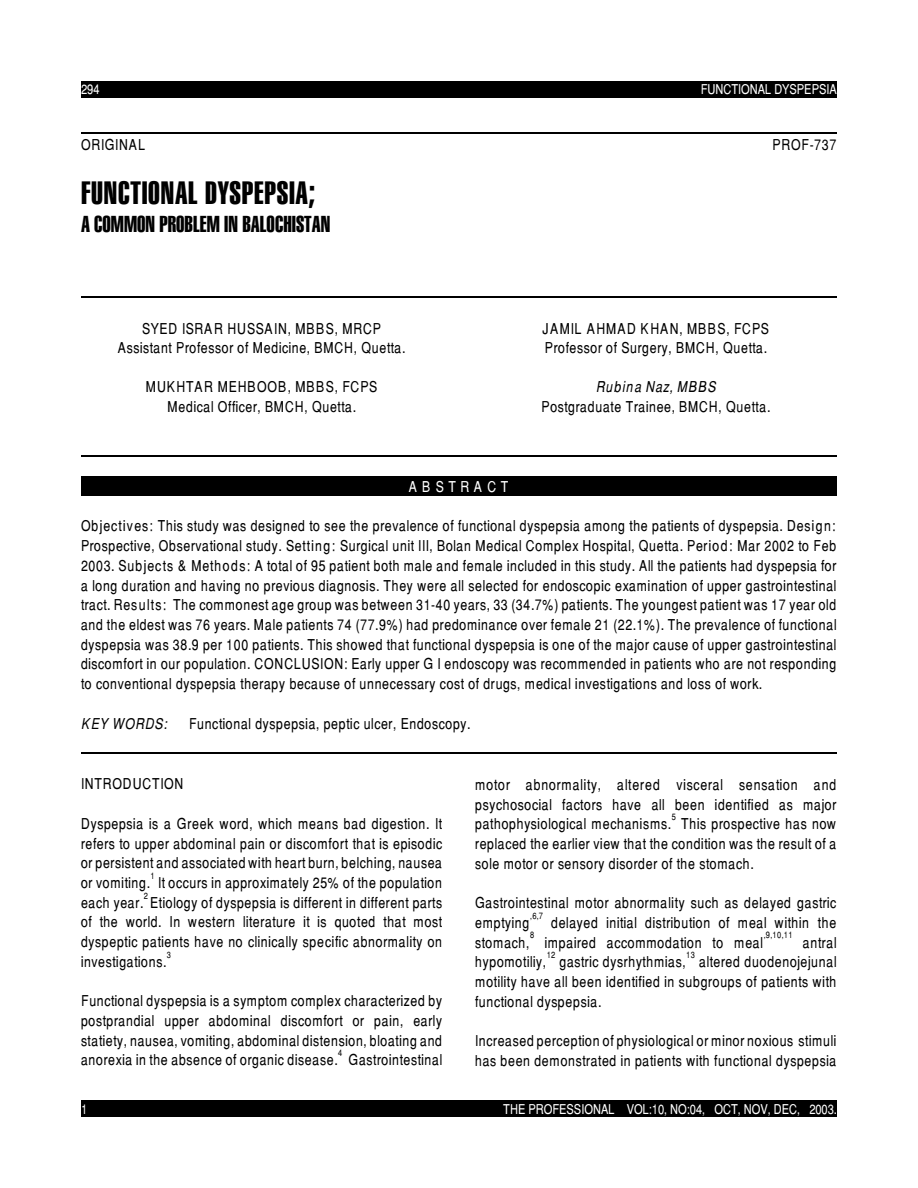
<style>
.page{position:relative;width:918px;height:1188px;background:#fff}
.page>*{position:absolute;margin:0;border:0;box-sizing:border-box;transform-origin:0 0}
.t1{font:31.35px "Swiss 911 X Cm BT";letter-spacing:.025em;color:#000}
.t2{font:22.35px "Swiss 911 X Cm BT";color:#000}
.t3{font:15px/19.6px "Switzerland Narrow";letter-spacing:.045em;color:#000}
.t4{font:italic 15px "Switzerland Narrow";letter-spacing:.085em;color:#000}
.t5{font:italic 15px "Switzerland Narrow";letter-spacing:.065em;color:#000}
.t6{font:15px "Switzerland Narrow";color:#fff}
.t7{font:13.5px "Switzerland Narrow";color:#fff}
.t8{font:9px "Switzerland Narrow";letter-spacing:.05em;color:#000}
</style>
<div class="page">
<div style="left:81px;top:81px;width:756px;height:16px;background:#000"></div>
<div style="left:81px;top:1101px;width:756px;height:16px;background:#000"></div>
<div style="left:81px;top:476px;width:756px;height:20px;background:#000"></div>
<hr style="left:81px;top:132px;width:756px;height:2px;background:#000">
<hr style="left:81px;top:296px;width:756px;height:2px;background:#000">
<hr style="left:81px;top:455px;width:756px;height:2px;background:#000">
<hr style="left:81px;top:752px;width:756px;height:2px;background:#000">
<p class="t7" style="left:81px;top:81px;width:20px">294</p>
<p class="t7" style="left:701px;top:81px;width:138px">FUNCTIONAL DYSPEPSIA</p>
<p class="t3" style="left:81px;top:137px;width:66px">ORIGINAL</p>
<p class="t3" style="left:772px;top:137px;width:65px">PROF-737</p>
<h1 class="t1" style="left:81px;top:180px;width:236px">FUNCTIONAL DYSPEPSIA;</h1>
<h2 class="t2" style="left:81px;top:215px;width:251px">A COMMON PROBLEM IN BALOCHISTAN</h2>
<p class="t3" style="left:118px;top:320px;width:289px;text-align:center">SYED ISRAR HUSSAIN, MBBS, MRCP<br>Assistant Professor of Medicine, BMCH, Quetta.</p>
<p class="t3" style="left:146px;top:379px;width:233px;text-align:center">MUKHTAR MEHBOOB, MBBS, FCPS<br>Medical Officer, BMCH, Quetta.</p>
<p class="t3" style="left:543px;top:320px;width:228px">JAMIL AHMAD KHAN, MBBS, FCPS<br>Professor of Surgery, BMCH, Quetta.</p>
<p class="t4" style="left:596px;top:378px;width:121px">Rubina Naz, MBBS</p>
<p class="t3" style="left:541px;top:399px;width:231px">Postgraduate Trainee, BMCH, Quetta.</p>
<p class="t6" style="left:409px;top:478px;width:101px">A B S T R A C T</p>
<p class="t3" style="left:81px;top:518px;width:757px;text-align:justify">Objectives: This study was designed to see the prevalence of functional dyspepsia among the patients of dyspepsia. Design:<br>Prospective, Observational study. Setting: Surgical unit III, Bolan Medical Complex Hospital, Quetta. Period: Mar 2002 to Feb 2003. Subjects &amp; Methods: A total of 95 patient both male and female included in this study. All the patients had dyspepsia for a long duration and having no previous diagnosis. They were all selected for endoscopic examination of upper gastrointestinal tract. Results: The commonest age group was between 31-40 years, 33 (34.7%) patients. The youngest patient was 17 year old and the eldest was 76 years. Male patients 74 (77.9%) had predominance over female 21 (22.1%). The prevalence of functional dyspepsia was 38.9 per 100 patients. This showed that functional dyspepsia is one of the major cause of upper gastrointestinal discomfort in our population. CONCLUSION: Early upper G I endoscopy was recommended in patients who are not responding to conventional dyspepsia therapy because of unnecessary cost of drugs, medical investigations and loss of work.</p>
<p class="t5" style="left:81px;top:714px;width:87px">KEY WORDS:</p>
<p class="t3" style="left:189px;top:715px;width:283px">Functional dyspepsia, peptic ulcer, Endoscopy.</p>
<p class="t3" style="left:81px;top:776px;width:104px">INTRODUCTION</p>
<p class="t3" style="left:81px;top:816px;width:363px;text-align:justify">Dyspepsia is a Greek word, which means bad digestion. It refers to upper abdominal pain or discomfort that is episodic or persistent and associated with heart burn, belching, nausea or vomiting. It occurs in approximately 25% of the population</p>
<p class="t8" style="left:150px;top:870px;width:6px">1</p>
<p class="t3" style="left:81px;top:894px;width:363px">each year. Etiology of dyspepsia is different in different parts</p>
<p class="t8" style="left:144px;top:890px;width:6px">2</p>
<p class="t3" style="left:81px;top:914px;width:363px;text-align:justify">of the world. In western literature it is quoted that most dyspeptic patients have no clinically specific abnormality on investigations.</p>
<p class="t8" style="left:167px;top:949px;width:6px">3</p>
<p class="t3" style="left:81px;top:993px;width:363px;text-align:justify">Functional dyspepsia is a symptom complex characterized by postprandial upper abdominal discomfort or pain, early statiety, nausea, vomiting, abdominal distension, bloating and anorexia in the absence of organic disease. Gastrointestinal</p>
<p class="t8" style="left:338px;top:1048px;width:6px">4</p>
<p class="t3" style="left:475px;top:776px;width:363px;text-align:justify">motor abnormality, altered visceral sensation and psychosocial factors have all been identified as major pathophysiological mechanisms. This prospective has now</p>
<p class="t8" style="left:672px;top:811px;width:6px">5</p>
<p class="t3" style="left:475px;top:836px;width:363px">replaced the earlier view that the condition was the result of a sole motor or sensory disorder of the stomach.</p>
<p class="t3" style="left:475px;top:895px;width:363px">Gastrointestinal motor abnormality such as delayed gastric emptying</p>
<p class="t8" style="left:530px;top:910px;width:14px">,6,7</p>
<p class="t3" style="left:475px;top:934px;width:290px">stomach, impaired accommodation to meal</p>
<p class="t3" style="left:803px;top:934px;width:35px">antral</p>
<p class="t3" style="left:551px;top:915px;width:287px">delayed initial distribution of meal within the</p>
<p class="t8" style="left:530px;top:930px;width:6px">8</p>
<p class="t8" style="left:764px;top:930px;width:30px">,9,10,11</p>
<p class="t3" style="left:475px;top:954px;width:363px">hypomotiliy, gastric dysrhythmias, altered duodenojejunal</p>
<p class="t8" style="left:547px;top:949px;width:10px">12</p>
<p class="t8" style="left:686px;top:949px;width:10px">13</p>
<p class="t3" style="left:475px;top:974px;width:363px">motility have all been identified in subgroups of patients with functional dyspepsia.</p>
<p class="t3" style="left:475px;top:1033px;width:363px">Increased perception of physiological or minor noxious stimuli has been demonstrated in patients with functional dyspepsia</p>
<p class="t7" style="left:81px;top:1101px;width:8px">1</p>
<p class="t7" style="left:503px;top:1101px;width:335px">THE PROFESSIONAL VOL:10, NO:04, OCT, NOV, DEC, 2003.</p>
</div>
